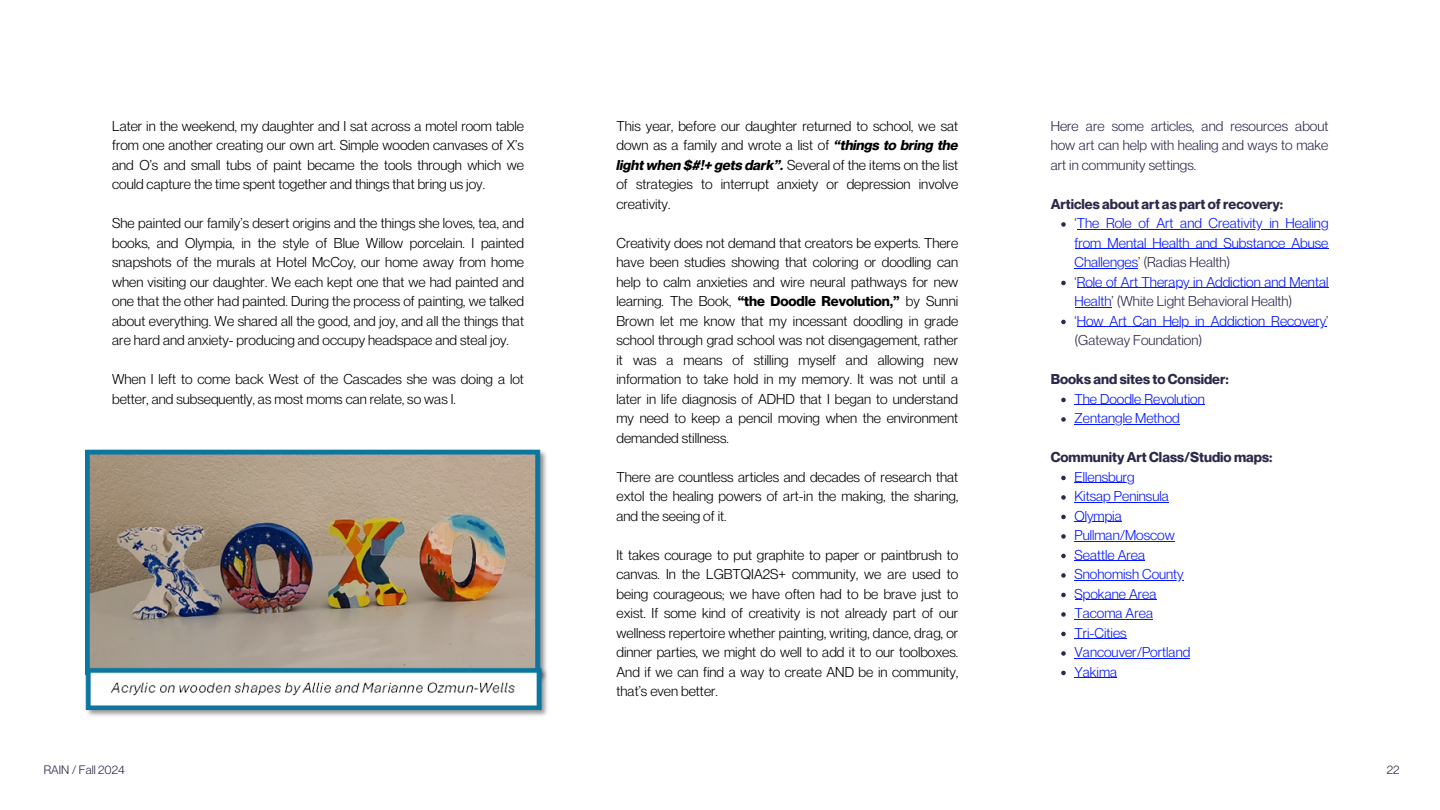
<style>
.page{position:relative;width:1440px;height:810px;background:#fff}
.page>*{position:absolute;margin:0;border:0;box-sizing:border-box;transform-origin:0 0}
.t1{font:14px/19.5px "Neue Montreal";color:#000;text-align:justify}
.t2{font:14px/19.5px "Neue Montreal";color:#0516ff}
.t3{font:14px/19.5px "Neue Montreal";color:#2c2a4a;text-align:justify}
.t4{font:12px "Neue Montreal";color:#2c2a4a}
.s1{font-weight:700;font-style:italic}
.s2{font-weight:700}
.s3{font-weight:700;color:#2c2a4a}
.s4{color:#2c2a4a}
</style>
<div class="page">
<hr style="left:1075px;top:599px;width:82px;height:1px;background:#0516ff">
<hr style="left:1075px;top:580px;width:109px;height:1px;background:#0516ff">
<hr style="left:1075px;top:521px;width:47px;height:1px;background:#0516ff">
<hr style="left:1075px;top:502px;width:94px;height:1px;background:#0516ff">
<hr style="left:1075px;top:424px;width:105px;height:1px;background:#0516ff">
<hr style="left:1077px;top:326px;width:249px;height:1px;background:#0516ff">
<hr style="left:1075px;top:268px;width:63px;height:1px;background:#0516ff">
<hr style="left:1077px;top:229px;width:252px;height:1px;background:#0516ff">
<hr style="left:1075px;top:482px;width:60px;height:1px;background:#0516ff">
<hr style="left:1075px;top:248px;width:254px;height:1px;background:#0516ff">
<hr style="left:1075px;top:307px;width:37px;height:1px;background:#0516ff">
<hr style="left:1075px;top:404px;width:130px;height:1px;background:#0516ff">
<hr style="left:1075px;top:541px;width:100px;height:1px;background:#0516ff">
<hr style="left:1075px;top:560px;width:70px;height:1px;background:#0516ff">
<hr style="left:1075px;top:619px;width:78px;height:1px;background:#0516ff">
<hr style="left:1075px;top:638px;width:52px;height:1px;background:#0516ff">
<hr style="left:1075px;top:658px;width:115px;height:1px;background:#0516ff">
<hr style="left:1075px;top:677px;width:42px;height:1px;background:#0516ff">
<img style="left:85px;top:449px;width:463px;height:267px">
<svg style="left:1061px;top:222px;width:5px;height:5px"></svg>
<svg style="left:1061px;top:281px;width:5px;height:4px"></svg>
<hr style="left:1077px;top:287px;width:252px;height:1px;background:#0516ff">
<svg style="left:1061px;top:320px;width:5px;height:4px"></svg>
<svg style="left:1061px;top:398px;width:5px;height:4px"></svg>
<svg style="left:1061px;top:417px;width:5px;height:5px"></svg>
<svg style="left:1061px;top:476px;width:5px;height:4px"></svg>
<svg style="left:1061px;top:495px;width:5px;height:5px"></svg>
<svg style="left:1061px;top:515px;width:5px;height:4px"></svg>
<svg style="left:1061px;top:534px;width:5px;height:5px"></svg>
<svg style="left:1061px;top:554px;width:5px;height:4px"></svg>
<svg style="left:1061px;top:573px;width:5px;height:5px"></svg>
<svg style="left:1061px;top:593px;width:5px;height:4px"></svg>
<svg style="left:1061px;top:612px;width:5px;height:5px"></svg>
<svg style="left:1061px;top:632px;width:5px;height:4px"></svg>
<svg style="left:1061px;top:651px;width:5px;height:5px"></svg>
<svg style="left:1061px;top:671px;width:5px;height:4px"></svg>
<p class="t1" style="left:112px;top:116px;width:413px">Later in the weekend, my daughter and I sat across a motel room table from one another creating our own art. Simple wooden canvases of X’s and O’s and small tubs of paint became the tools through which we could capture the time spent together and things that bring us joy.</p>
<p class="t1" style="left:112px;top:213px;width:413px">She painted our family’s desert origins and the things she loves, tea, and books, and Olympia, in the style of Blue Willow porcelain. I painted snapshots of the murals at Hotel McCoy, our home away from home when visiting our daughter. We each kept one that we had painted and one that the other had painted. During the process of painting, we talked about everything. We shared all the good, and joy, and all the things that are hard and anxiety- producing and occupy headspace and steal joy.</p>
<p class="t1" style="left:112px;top:369px;width:413px">When I left to come back West of the Cascades she was doing a lot better, and subsequently, as most moms can relate, so was I.</p>
<p class="t4" style="left:44px;top:762px;width:82px">RAIN / Fall 2024</p>
<p class="t1" style="left:616px;top:116px;width:343px">This year, before our daughter returned to school, we sat down as a family and wrote a list of <span class="s1">“things to bring the light when $#!+ gets dark”.</span> Several of the items on the list of strategies to interrupt anxiety or depression involve creativity.</p>
<p class="t1" style="left:616px;top:233px;width:343px">Creativity does not demand that creators be experts. There have been studies showing that coloring or doodling can help to calm anxieties and wire neural pathways for new learning. The Book, <span class="s2">“the Doodle Revolution,”</span> by Sunni Brown let me know that my incessant doodling in grade school through grad school was not disengagement, rather it was a means of stilling myself and allowing new information to take hold in my memory. It was not until a later in life diagnosis of ADHD that I began to understand my need to keep a pencil moving when the environment demanded stillness.</p>
<p class="t1" style="left:617px;top:467px;width:343px">There are countless articles and decades of research that extol the healing powers of art-in the making, the sharing, and the seeing of it.</p>
<p class="t1" style="left:616px;top:545px;width:343px">It takes courage to put graphite to paper or paintbrush to canvas. In the LGBTQIA2S+ community, we are used to being courageous; we have often had to be brave just to exist. If some kind of creativity is not already part of our wellness repertoire whether painting, writing, dance, drag, or dinner parties, we might do well to add it to our toolboxes.<br>And if we can find a way to create AND be in community, that’s even better.</p>
<p class="t3" style="left:1051px;top:116px;width:279px">Here are some articles, and resources about how art can help with healing and ways to make art in community settings.</p>
<p class="t2" style="left:1075px;top:194px;width:255px;text-indent:-24px"><span class="s3">Articles about art as part of recovery:<br></span><span class="s4">‘</span>The Role of Art and Creativity in Healing from Mental Health and Substance Abuse Challenges<span class="s4">’ (Radias Health)<br>‘</span>Role of Art Therapy in Addiction and Mental Health<span class="s4">’ (White Light Behavioral Health)<br>‘</span>How Art Can Help in Addiction Recovery<span class="s4">’ (Gateway Foundation)</span></p>
<p class="t2" style="left:1075px;top:369px;width:156px;text-indent:-24px"><span class="s3">Books and sites to Consider:<br></span>The Doodle Revolution<br>Zentangle Method</p>
<p class="t2" style="left:1075px;top:447px;width:200px;text-indent:-24px"><span class="s3">Community Art Class/Studio maps:<br></span>Ellensburg<br>Kitsap Peninsula<br>Olympia<br>Pullman/Moscow<br>Seattle Area<br>Snohomish County<br>Spokane Area<br>Tacoma Area<br>Tri-Cities<br>Vancouver/Portland<br>Yakima</p>
<p class="t4" style="left:1387px;top:762px;width:14px">22</p>
</div>
